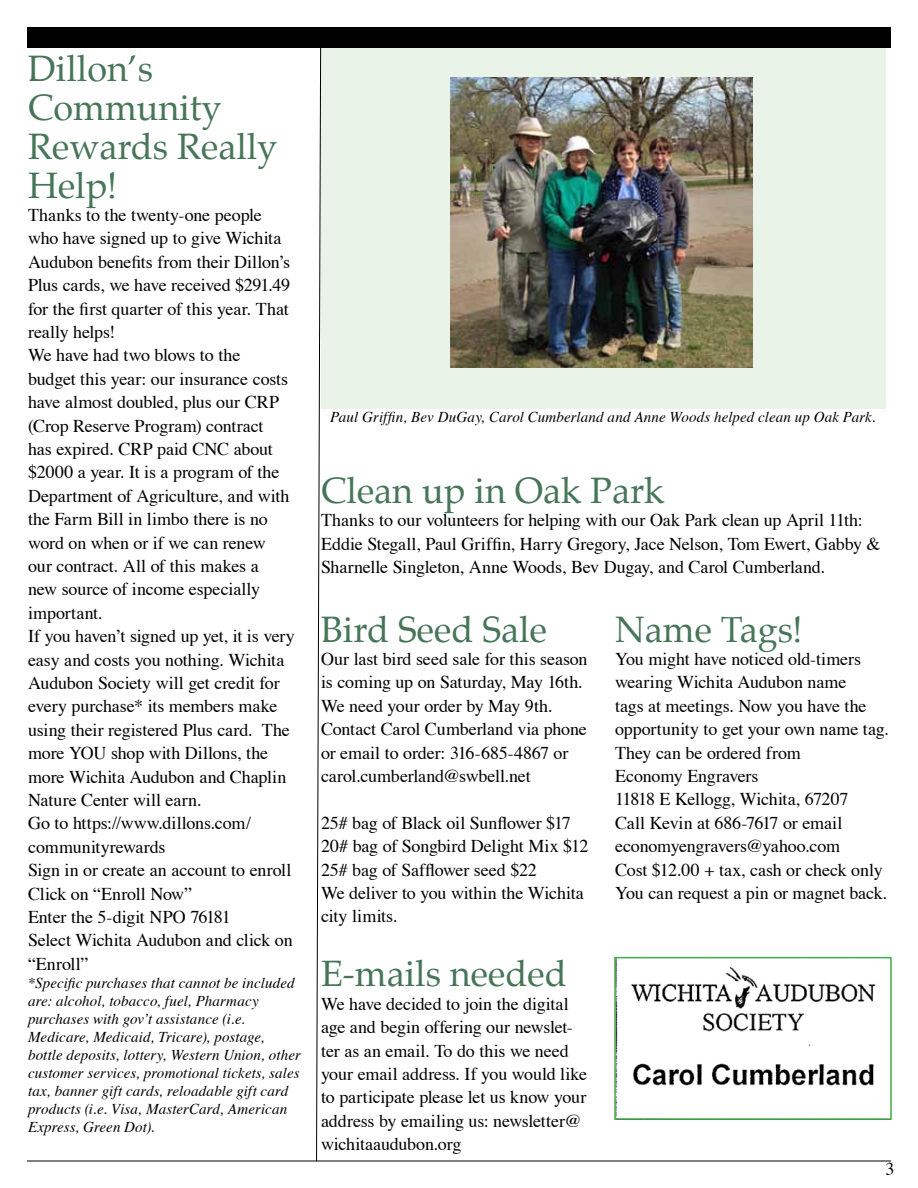
<style>
.page{position:relative;width:918px;height:1188px;background:#fff}
.page>*{position:absolute;margin:0;border:0;box-sizing:border-box;transform-origin:0 0}
.t1{font:36px/39px "Palatino";color:#467558}
.t2{font:18px/23.4px "Times";letter-spacing:-.01em;color:#000}
.t3{font:italic 15px/18px "Times";letter-spacing:.005em;color:#000}
.s1{font-style:inherit}
</style>
<div class="page">
<div style="left:321px;top:48px;width:564px;height:360px;background:#eaf3e7"></div>
<div style="left:27px;top:27px;width:864px;height:21px;background:#000"></div>
<hr style="left:27px;top:1161px;width:864px;height:1px;background:#000">
<img style="left:450px;top:78px;width:303px;height:289px">
<img style="left:617px;top:967px;width:259px;height:136px">
<div style="left:614px;top:957px;width:278px;height:163px;border:2px solid #41ad49"></div>
<svg style="left:316px;top:48px;width:5px;height:1114px"></svg>
<h1 class="t1" style="left:28px;top:49px;width:251px">Dillon’s<br>Community<br>Rewards Really<br>Help!</h1>
<p class="t2" style="left:28px;top:204px;width:268px">Thanks to the twenty-one people who have signed up to give Wichita<br>Audubon benefits from their Dillon’s<br>Plus cards, we have received $291.49 for the first quarter of this year. That really helps!<br>We have had two blows to the<br>budget this year: our insurance costs have almost doubled, plus our CRP (Crop Reserve Program) contract<br>has expired. CRP paid CNC about $2000 a year. It is a program of the<br>Department of Agriculture, and with the Farm Bill in limbo there is no word on when or if we can renew<br>our contract. All of this makes a<br>new source of income especially important.<br>If you haven’t signed up yet, it is very easy and costs you nothing. Wichita<br>Audubon Society will get credit for every purchase* its members make using their registered Plus card. The more YOU shop with Dillons, the more Wichita Audubon and Chaplin<br>Nature Center will earn.<br>Go to https://www.dillons.com/ communityrewards<br>Sign in or create an account to enroll<br>Click on “Enroll Now”<br>Enter the 5-digit NPO 76181<br>Select Wichita Audubon and click on “Enroll”</p>
<p class="t3" style="left:28px;top:975px;width:274px">*Specific purchases that cannot be included are: alcohol, tobacco, fuel, Pharmacy purchases with gov’t assistance (i.e.<br>Medicare, Medicaid, Tricare), postage, bottle deposits, lottery, Western Union, other customer services, promotional tickets, sales tax, banner gift cards, reloadable gift card products (i.e. Visa, MasterCard, American Express, Green Dot).</p>
<p class="t3" style="left:330px;top:409px;width:547px">Paul Griffin, Bev DuGay, Carol Cumberland and Anne Woods helped clean up Oak Park.</p>
<h1 class="t1" style="left:321px;top:471px;width:345px">Clean up in Oak Park</h1>
<p class="t2" style="left:321px;top:510px;width:561px">Thanks to our volunteers for helping with our Oak Park clean up April 11th:<br>Eddie Stegall, Paul Griffin, Harry Gregory, Jace Nelson, Tom Ewert, Gabby &amp;<br>Sharnelle Singleton, Anne Woods, Bev Dugay, and Carol Cumberland.</p>
<h1 class="t1" style="left:321px;top:610px;width:228px">Bird Seed Sale</h1>
<p class="t2" style="left:321px;top:648px;width:268px">Our last bird seed sale for this season is coming up on Saturday, May 16th.<br>We need your order by May 9th.<br>Contact Carol Cumberland via phone or email to order: 316-685-4867 or carol.cumberland@swbell.net</p>
<p class="t2" style="left:321px;top:812px;width:269px">25# bag of Black oil Sunflower $17<br>20# bag of Songbird Delight Mix $12<br>25# bag of Safflower seed $22<br>We deliver to you within the Wichita city limits.</p>
<h1 class="t1" style="left:615px;top:610px;width:189px">Name Tags<span class="s1">!</span></h1>
<p class="t2" style="left:615px;top:648px;width:275px">You might have noticed old-timers wearing Wichita Audubon name<br>tags at meetings. Now you have the opportunity to get your own name tag.<br>They can be ordered from<br>Economy Engravers<br>11818 E Kellogg, Wichita, 67207<br>Call Kevin at 686-7617 or email economyengravers@yahoo.com<br>Cost $12.00 + tax, cash or check only<br>You can request a pin or magnet back.</p>
<h1 class="t1" style="left:321px;top:955px;width:247px">E-mails needed</h1>
<p class="t2" style="left:321px;top:993px;width:268px">We have decided to join the digital age and begin offering our newslet&shy;ter as an email. To do this we need your email address. If you would like to participate please let us know your address by emailing us: newsletter@ wichitaaudubon.org</p>
<p class="t2" style="left:886px;top:1158px;width:10px">3</p>
</div>
